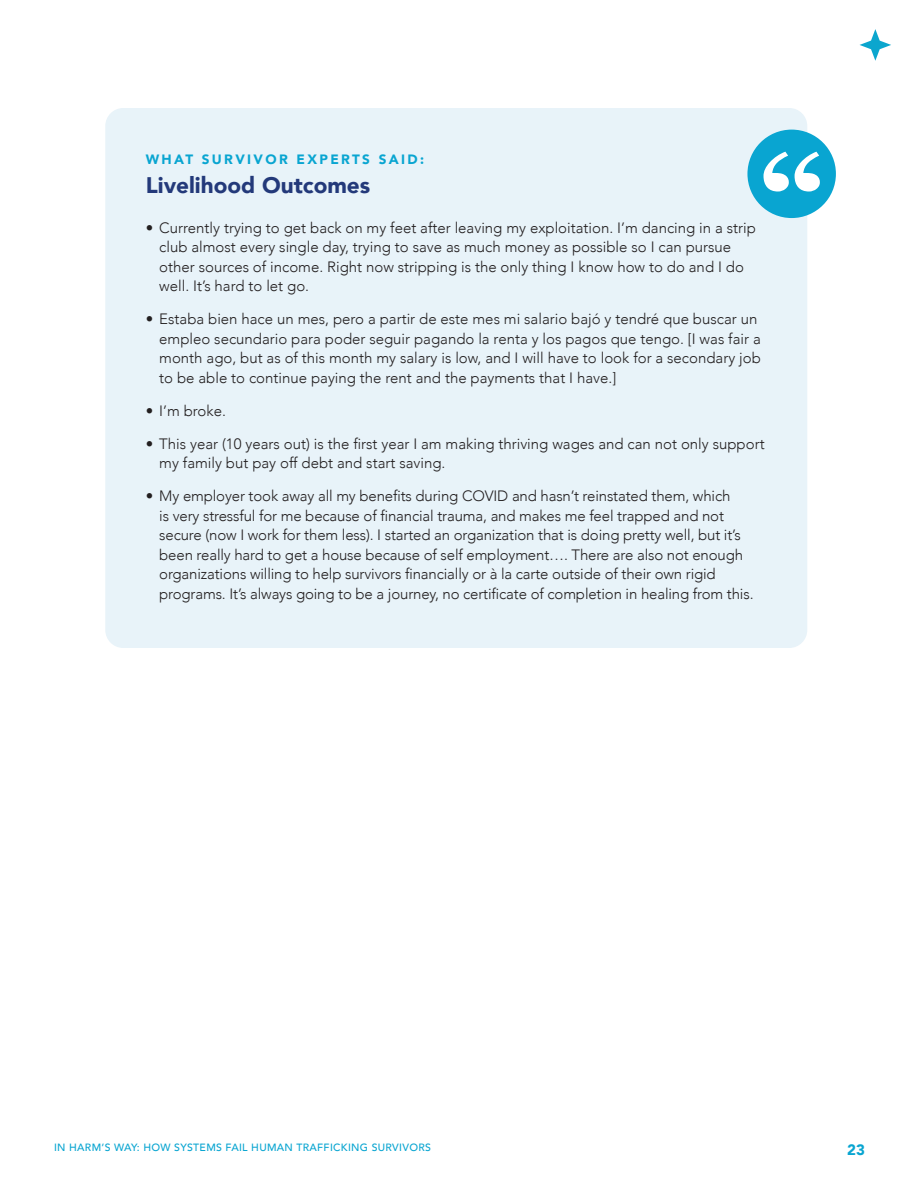
<style>
.page{position:relative;width:918px;height:1188px;background:#fff}
.page>*{position:absolute;margin:0;border:0;box-sizing:border-box;transform-origin:0 0}
.t1{font:900 22.5px "Avenir";color:#23397a}
.t2{font:300 15px/19.5px "Avenir";color:#231f20}
.t3{font:900 15px "Avenir";color:#09a5d1}
.t4{font:900 13.5px "Avenir";letter-spacing:.175em;color:#09a5d1}
.t5{font:500 10.5px "Avenir";letter-spacing:.03em;color:#09a5d1}
</style>
<div class="page">
<svg style="left:859px;top:29px;width:32px;height:32px"></svg>
<div style="left:105px;top:108px;width:702px;height:540px;background:#e8f3f9;border-radius:18px"></div>
<div style="left:747px;top:130px;width:89px;height:88px;background:#09a5d1;border-radius:50%"></div>
<svg style="left:764px;top:152px;width:56px;height:40px"></svg>
<h2 class="t4" style="left:146px;top:147px;width:280px">WHAT SURVIVOR EXPERTS SAID:</h2>
<h2 class="t1" style="left:146px;top:166px;width:226px">Livelihood Outcomes</h2>
<p class="t2" style="left:159px;top:218px;width:598px;text-indent:-14px">• Currently trying to get back on my feet after leaving my exploitation. I’m dancing in a strip club almost every single day, trying to save as much money as possible so I can pursue other sources of income. Right now stripping is the only thing I know how to do and I do well. It’s hard to let go.</p>
<p class="t2" style="left:159px;top:309px;width:603px;text-indent:-14px">• Estaba bien hace un mes, pero a partir de este mes mi salario bajó y tendré que buscar un empleo secundario para poder seguir pagando la renta y los pagos que tengo. [I was fair a month ago, but as of this month my salary is low, and I will have to look for a secondary job to be able to continue paying the rent and the payments that I have.]</p>
<p class="t2" style="left:146px;top:401px;width:82px">• I’m broke.</p>
<p class="t2" style="left:159px;top:434px;width:607px;text-indent:-14px">• This year (10 years out) is the first year I am making thriving wages and can not only support my family but pay off debt and start saving.</p>
<p class="t2" style="left:159px;top:486px;width:596px;text-indent:-14px">• My employer took away all my benefits during COVID and hasn’t reinstated them, which<br>is very stressful for me because of financial trauma, and makes me feel trapped and not secure (now I work for them less). I started an organization that is doing pretty well, but it’s been really hard to get a house because of self employment…. There are also not enough organizations willing to help survivors financially or à la carte outside of their own rigid programs. It’s always going to be a journey, no certificate of completion in healing from this.</p>
<p class="t5" style="left:54px;top:1138px;width:378px">IN HARM’S WAY: HOW SYSTEMS FAIL HUMAN TRAFFICKING SURVIVORS</p>
<p class="t3" style="left:847px;top:1137px;width:19px">23</p>
</div>
